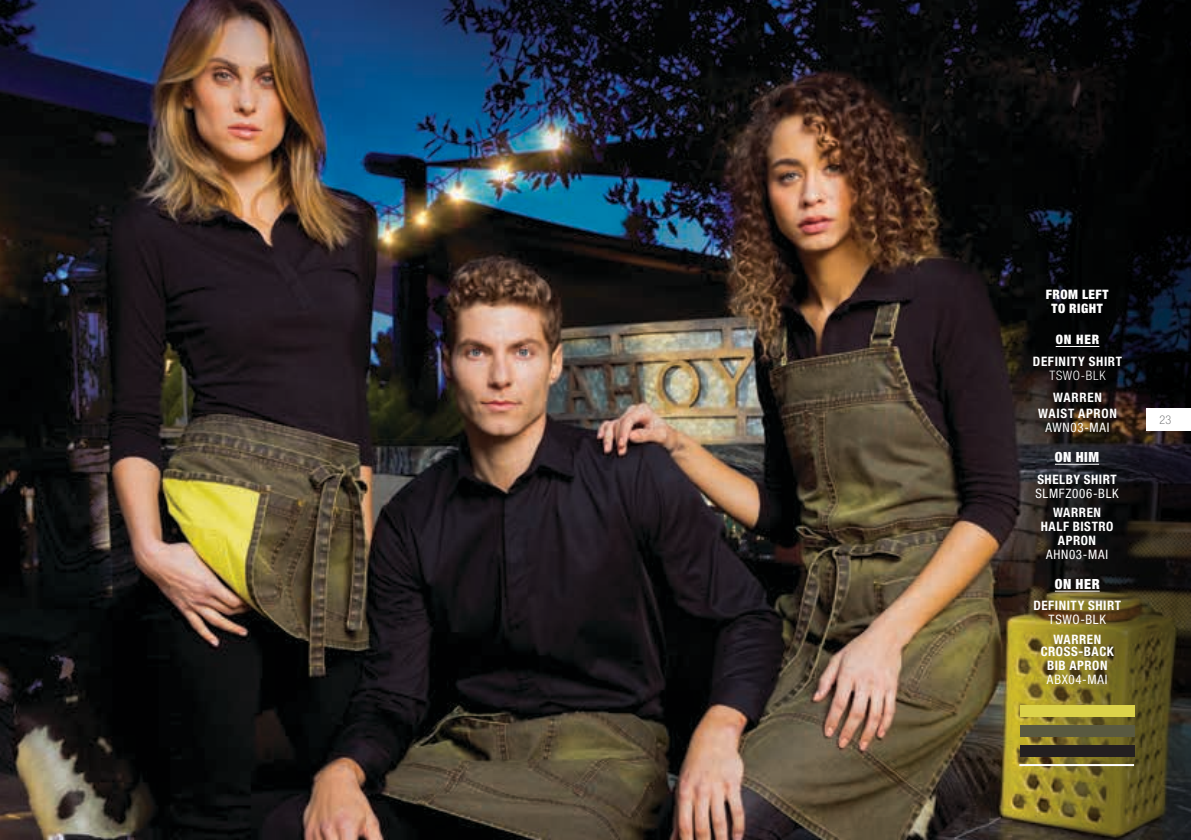
<style>
.page{position:relative;width:1191px;height:840px;background:#fff}
.page>*{position:absolute;margin:0;border:0;box-sizing:border-box;transform-origin:0 0}
.t1{font:900 condensed 14px "Helvetica Neue LT Std";letter-spacing:.035em;color:#fff}
.t2{font:700 condensed 13px/14px "Helvetica Neue LT Std";letter-spacing:.04em;color:#fff;text-align:center}
.t3{font:condensed 13px "Helvetica Neue LT Std";letter-spacing:.055em;color:#fff}
.t4{font:900 condensed 13px/14px "Helvetica Neue LT Std";letter-spacing:.04em;color:#fff;text-align:center}
.t5{font:300 condensed 13px "Helvetica Neue LT Std";letter-spacing:.055em;color:#fff}
.t6{font:100 condensed 12px "Helvetica Neue LT Std";color:#58595b}
</style>
<div class="page">
<img style="left:0;top:0;width:998px;height:839px">
<svg style="left:998px;top:0;width:193px;height:839px;background:#272314"></svg>
<hr style="left:1055px;top:346px;width:44px;height:1px;background:#fff">
<hr style="left:1054px;top:590px;width:45px;height:1px;background:#fff">
<hr style="left:1055px;top:463px;width:44px;height:1px;background:#fff">
<div style="left:1020px;top:704px;width:114px;height:12px;background:#dcd34a"></div>
<hr style="left:1019px;top:763px;width:115px;height:2px;background:#fff">
<div style="left:1020px;top:744px;width:114px;height:12px;background:#231f20"></div>
<div style="left:1020px;top:724px;width:114px;height:12px;background:#595940"></div>
<div style="left:1146px;top:408px;width:45px;height:23px;background:#fff"></div>
<p class="t4" style="left:1046px;top:287px;width:64px">FROM LEFT<br>TO RIGHT</p>
<p class="t4" style="left:1055px;top:332px;width:45px">ON HER</p>
<p class="t2" style="left:1033px;top:354px;width:91px">DEFINITY SHIRT</p>
<p class="t5" style="left:1049px;top:368px;width:58px">TSWO-BLK</p>
<p class="t2" style="left:1038px;top:389px;width:80px;line-height:16px">WARREN<br>WAIST APRON</p>
<p class="t3" style="left:1045px;top:419px;width:66px">AWN03-MAI</p>
<p class="t1" style="left:1055px;top:448px;width:46px">ON HIM</p>
<p class="t2" style="left:1037px;top:471px;width:81px">SHELBY SHIRT</p>
<p class="t3" style="left:1035px;top:485px;width:85px">SLMFZ006-BLK</p>
<p class="t2" style="left:1040px;top:505px;width:74px">WARREN<br>HALF BISTRO<br>APRON</p>
<p class="t3" style="left:1046px;top:547px;width:63px">AHN03-MAI</p>
<p class="t1" style="left:1054px;top:575px;width:46px">ON HER</p>
<p class="t2" style="left:1033px;top:598px;width:89px">DEFINITY SHIRT</p>
<p class="t3" style="left:1048px;top:612px;width:59px">TSWO-BLK</p>
<p class="t2" style="left:1040px;top:633px;width:75px;line-height:11.6px">WARREN<br>CROSS-BACK</p>
<p class="t2" style="left:1047px;top:657px;width:62px">BIB APRON</p>
<p class="t3" style="left:1047px;top:671px;width:62px">ABX04-MAI</p>
<p class="t6" style="left:1159px;top:413px;width:13px">23</p>
</div>
